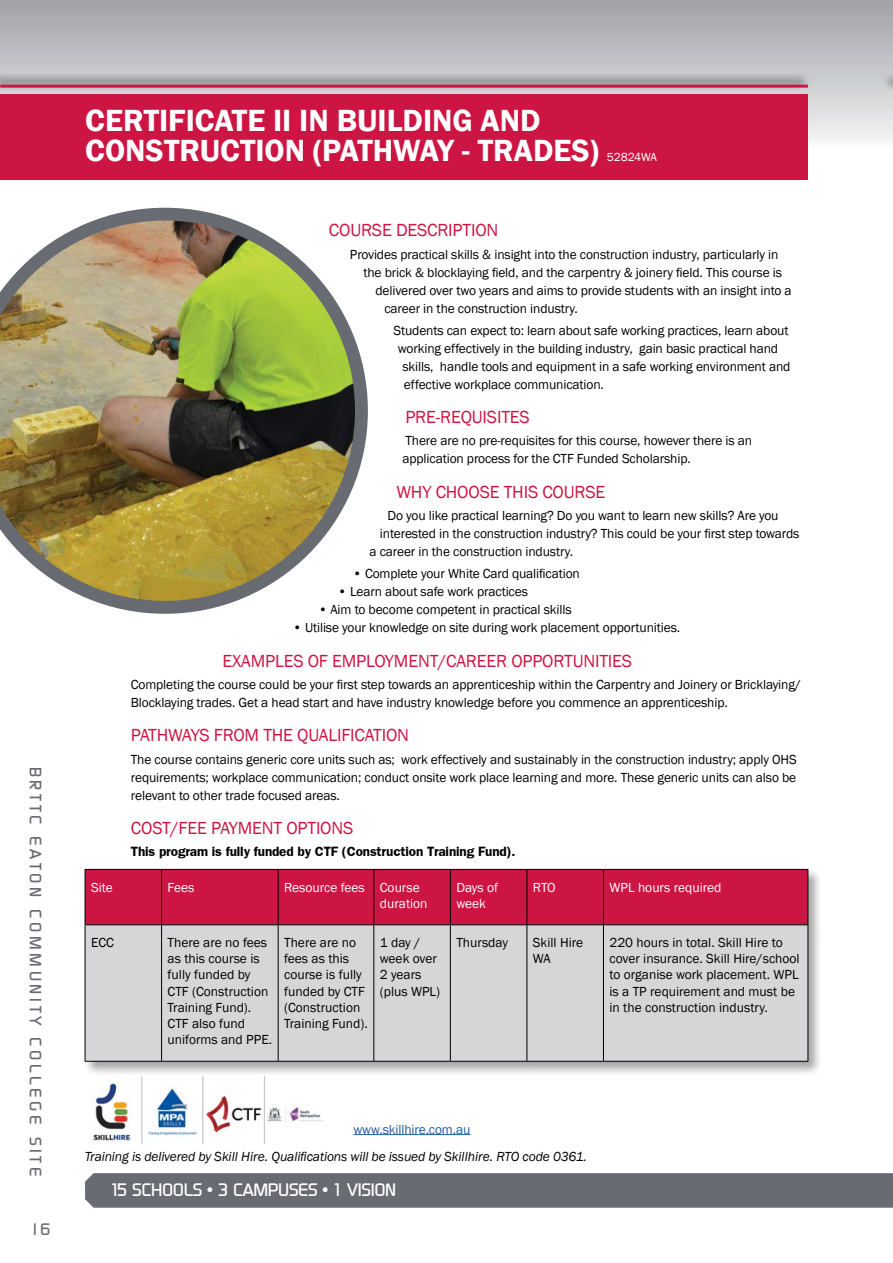
<style>
.page{position:relative;width:893px;height:1263px;background:#fff}
.page>*{position:absolute;margin:0;border:0;box-sizing:border-box;transform-origin:0 0}
.t1{font:600 31.5px/30.3px "Franklin Gothic";color:#fff}
.t2{font:18px "Franklin Gothic";letter-spacing:-.01em;color:#cd1543}
.t3{font:500 18px "Continuum";letter-spacing:-.02em;color:#fff}
.t4{font:500 16.5px "Continuum";letter-spacing:.22em;color:#696b73}
.t5{font:500 16.5px "Continuum";color:#6d6e71}
.t6{font:13.5px/16.2px "Franklin Gothic";letter-spacing:-.01em;color:#000}
.t7{font:italic 13.5px "Franklin Gothic";letter-spacing:-.01em;color:#000}
.t8{font:13.5px/16.2px "Franklin Gothic";color:#fff}
.t9{font:700 13.5px "Frankfurt Gothic";letter-spacing:-.01em;color:#000}
.t10{font:13.5px "Franklin Gothic";letter-spacing:-.01em;color:#215e9e}
.t11{font:12px "Franklin Gothic";letter-spacing:-.01em;color:#fff}
.s1{font-family:"Bahamas Plain";font-weight:400}
</style>
<div class="page">
<img style="left:93px;top:1076px;width:230px;height:68px">
<div style="left:0;top:0;width:893px;height:149px;background:linear-gradient(to bottom,#9fa0a7,#f7f7f7)"></div>
<div style="left:85px;top:1173px;width:808px;height:35px;background:#696b73"></div>
<div style="left:0;top:94px;width:808px;height:85px;background:#cd1543"></div>
<div style="left:881px;top:73px;width:12px;height:18px;background:#000;opacity:.75"></div>
<div style="left:0;top:73px;width:811px;height:18px;background:#000;opacity:.75"></div>
<hr style="left:0;top:85px;width:808px;height:3px;background:#cd1543">
<div style="left:83px;top:867px;width:740px;height:209px;background:#000;opacity:.35"></div>
<div style="left:86px;top:870px;width:721px;height:54px;background:#cd1543"></div>
<div style="left:86px;top:925px;width:721px;height:136px;background:#d6d6d9"></div>
<hr style="left:85px;top:869px;width:77px;height:1px;background:#000">
<hr style="left:85px;top:870px;width:1px;height:54px;background:#000">
<hr style="left:162px;top:869px;width:116px;height:1px;background:#000">
<hr style="left:161px;top:870px;width:1px;height:54px;background:#000">
<hr style="left:278px;top:869px;width:96px;height:1px;background:#000">
<hr style="left:278px;top:870px;width:1px;height:54px;background:#000">
<hr style="left:374px;top:869px;width:76px;height:1px;background:#000">
<hr style="left:373px;top:870px;width:1px;height:54px;background:#000">
<hr style="left:450px;top:869px;width:77px;height:1px;background:#000">
<hr style="left:450px;top:870px;width:1px;height:54px;background:#000">
<hr style="left:527px;top:869px;width:76px;height:1px;background:#000">
<hr style="left:526px;top:870px;width:1px;height:54px;background:#000">
<hr style="left:603px;top:869px;width:205px;height:1px;background:#000">
<hr style="left:603px;top:870px;width:1px;height:54px;background:#000">
<hr style="left:807px;top:870px;width:1px;height:54px;background:#000">
<hr style="left:85px;top:924px;width:77px;height:1px;background:#000">
<hr style="left:85px;top:925px;width:1px;height:136px;background:#000">
<hr style="left:162px;top:924px;width:116px;height:1px;background:#000">
<hr style="left:161px;top:925px;width:1px;height:136px;background:#000">
<hr style="left:278px;top:924px;width:96px;height:1px;background:#000">
<hr style="left:278px;top:925px;width:1px;height:136px;background:#000">
<hr style="left:374px;top:924px;width:76px;height:1px;background:#000">
<hr style="left:373px;top:925px;width:1px;height:136px;background:#000">
<hr style="left:450px;top:924px;width:77px;height:1px;background:#000">
<hr style="left:450px;top:925px;width:1px;height:136px;background:#000">
<hr style="left:527px;top:924px;width:76px;height:1px;background:#000">
<hr style="left:526px;top:925px;width:1px;height:136px;background:#000">
<hr style="left:603px;top:924px;width:205px;height:1px;background:#000">
<hr style="left:603px;top:925px;width:1px;height:136px;background:#000">
<hr style="left:807px;top:925px;width:1px;height:136px;background:#000">
<hr style="left:85px;top:1061px;width:77px;height:1px;background:#000">
<hr style="left:162px;top:1061px;width:116px;height:1px;background:#000">
<hr style="left:278px;top:1061px;width:96px;height:1px;background:#000">
<hr style="left:374px;top:1061px;width:76px;height:1px;background:#000">
<hr style="left:450px;top:1061px;width:77px;height:1px;background:#000">
<hr style="left:527px;top:1061px;width:76px;height:1px;background:#000">
<hr style="left:603px;top:1061px;width:205px;height:1px;background:#000">
<img style="left:0;top:208px;width:368px;height:406px">
<hr style="left:353px;top:1134px;width:117px;height:1px;background:#215e9e">
<p class="t4" style="left:46px;top:766px;width:411px;rotate:90deg">BRTTC EATON COMMUNITY COLLEGE SITE</p>
<p class="t5" style="left:30px;top:1218px;width:22px">16</p>
<h1 class="t1" style="left:85px;top:106px;width:515px">CERTIFICATE II IN BUILDING AND<br>CONSTRUCTION (PATHWAY - TRADES)</h1>
<p class="t11" style="left:607px;top:150px;width:51px">52824WA</p>
<h2 class="t2" style="left:329px;top:219px;width:171px">COURSE DESCRIPTION</h2>
<p class="t6" style="left:350px;top:246px;width:430px">Provides practical skills &amp; insight into the construction industry, particularly in</p>
<p class="t6" style="left:363px;top:264px;width:420px">the brick &amp; blocklaying field, and the carpentry &amp; joinery field. This course is</p>
<p class="t6" style="left:375px;top:282px;width:418px">delivered over two years and aims to provide students with an insight into a</p>
<p class="t6" style="left:384px;top:300px;width:195px">career in the construction industry.</p>
<p class="t6" style="left:393px;top:322px;width:397px">Students can expect to: learn about safe working practices, learn about</p>
<p class="t6" style="left:398px;top:340px;width:382px">working effectively in the building industry, gain basic practical hand</p>
<p class="t6" style="left:402px;top:358px;width:390px">skills, handle tools and equipment in a safe working environment and</p>
<p class="t6" style="left:404px;top:376px;width:202px">effective workplace communication.</p>
<h2 class="t2" style="left:405px;top:406px;width:126px">PRE-REQUISITES</h2>
<p class="t6" style="left:402px;top:432px;width:351px;line-height:18px">There are no pre-requisites for this course, however there is an application process for the CTF Funded Scholarship.</p>
<h2 class="t2" style="left:396px;top:481px;width:210px">WHY CHOOSE THIS COURSE</h2>
<p class="t6" style="left:387px;top:508px;width:393px">Do you like practical learning? Do you want to learn new skills? Are you</p>
<p class="t6" style="left:380px;top:526px;width:421px">interested in the construction industry? This could be your first step towards</p>
<p class="t6" style="left:369px;top:544px;width:205px">a career in the construction industry.</p>
<p class="t6" style="left:353px;top:566px;width:228px">• Complete your White Card qualification</p>
<p class="t6" style="left:338px;top:584px;width:192px">• Learn about safe work practices</p>
<p class="t6" style="left:318px;top:602px;width:255px">• Aim to become competent in practical skills</p>
<p class="t6" style="left:293px;top:620px;width:389px">• Utilise your knowledge on site during work placement opportunities.</p>
<h2 class="t2" style="left:222px;top:649px;width:411px">EXAMPLES OF EMPLOYMENT/CAREER OPPORTUNITIES</h2>
<p class="t6" style="left:131px;top:676px;width:671px;line-height:18px">Completing the course could be your first step towards an apprenticeship within the Carpentry and Joinery or Bricklaying/<br>Blocklaying trades. Get a head start and have industry knowledge before you commence an apprenticeship.</p>
<h2 class="t2" style="left:131px;top:724px;width:280px">PATHWAYS FROM THE QUALIFICATION</h2>
<p class="t6" style="left:131px;top:750px;width:667px;line-height:18px;text-align:justify">The course contains generic core units such as; work effectively and sustainably in the construction industry; apply OHS requirements; workplace communication; conduct onsite work place learning and more. These generic units can also be relevant to other trade focused areas.</p>
<h2 class="t2" style="left:131px;top:817px;width:224px">COST/FEE PAYMENT OPTIONS</h2>
<p class="t9" style="left:131px;top:843px;width:386px">This program is fully funded by CTF (Construction Training Fund).</p>
<p class="t8" style="left:91px;top:879px;width:23px">Site</p>
<p class="t8" style="left:168px;top:879px;width:28px">Fees</p>
<p class="t8" style="left:380px;top:879px;width:49px;text-indent:-96px">Resource fees Course duration</p>
<p class="t8" style="left:456px;top:879px;width:43px">Days of week</p>
<p class="t8" style="left:533px;top:879px;width:24px">RTO</p>
<p class="t8" style="left:609px;top:879px;width:114px">WPL hours required</p>
<p class="t6" style="left:91px;top:935px;width:25px">ECC</p>
<p class="t6" style="left:168px;top:935px;width:106px">There are no fees as this course is fully funded by<br>CTF (Construction<br>Training Fund).<br>CTF also fund uniforms and PPE.</p>
<p class="t6" style="left:284px;top:935px;width:85px">There are no fees as this course is fully funded by CTF (Construction<br>Training Fund).</p>
<p class="t6" style="left:380px;top:935px;width:62px">1 day / week over<br>2 years (plus WPL)</p>
<p class="t6" style="left:456px;top:935px;width:53px">Thursday</p>
<p class="t6" style="left:533px;top:935px;width:52px">Skill Hire<br>WA</p>
<p class="t6" style="left:609px;top:935px;width:192px">220 hours in total. Skill Hire to cover insurance. Skill Hire/school to organise work placement. WPL is a TP requirement and must be in the construction industry.</p>
<p class="t10" style="left:353px;top:1121px;width:118px">www.skillhire.com.au</p>
<p class="t7" style="left:85px;top:1148px;width:504px">Training is delivered by Skill Hire. Qualifications will be issued by Skillhire. RTO code 0361.</p>
<h2 class="t3" style="left:110px;top:1177px;width:288px"><span class="s1">1</span>5 SCHOOLS • 3 CAMPUSES • <span class="s1">1</span> VISION</h2>
</div>
